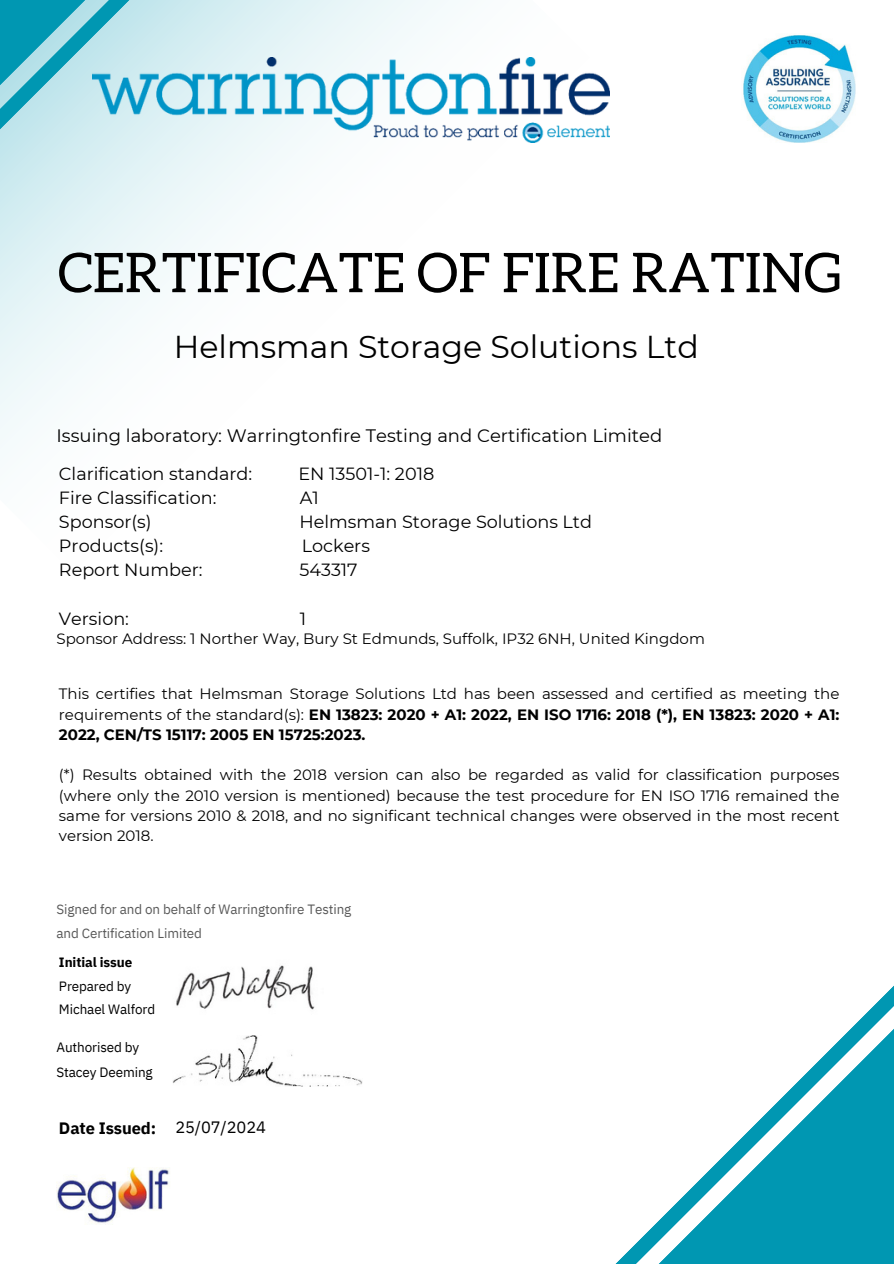
<style>
.page{position:relative;width:894px;height:1264px;background:#fff}
.page>*{position:absolute;margin:0;border:0;box-sizing:border-box;transform-origin:0 0}
.t1{font:54.75px "Aleo";color:#000}
.t2{font:31.65px "Montserrat";color:#000}
.t3{font:18px "Montserrat";color:#000}
.t4{font:17.55px "Montserrat";color:#000}
.t5{font:700 16.5px "IBM Plex Sans";letter-spacing:-.005em;color:#000}
.t6{font:16.5px "IBM Plex Sans";letter-spacing:-.005em;color:#000}
.t7{font:15px/20.2px "Montserrat";color:#000;text-align:justify}
.t8{font:13.5px/23.5px "IBM Plex Sans";letter-spacing:-.005em;color:#595959}
.t9{font:13.5px/23.5px "IBM Plex Sans";letter-spacing:-.01em;color:#000}
.s1{font-weight:700}
</style>
<div class="page">
<svg style="left:616px;top:986px;width:277px;height:277px"></svg>
<svg style="left:0;top:0;width:449px;height:449px"></svg>
<svg style="left:0;top:0;width:284px;height:270px"></svg>
<svg style="left:0;top:0;width:131px;height:111px;background:#63bfcf"></svg>
<img style="left:56px;top:1167px;width:114px;height:56px">
<img style="left:92px;top:57px;width:517px;height:86px">
<img style="left:173px;top:1035px;width:189px;height:51px">
<img style="left:176px;top:965px;width:139px;height:45px">
<img style="left:743px;top:35px;width:113px;height:108px">
<p class="t1" style="left:58px;top:248px;width:784px">CERTIFICATE OF FIRE RATING</p>
<p class="t2" style="left:174px;top:327px;width:526px">Helmsman Storage Solutions Ltd</p>
<p class="t3" style="left:56px;top:424px;width:607px">Issuing laboratory: Warringtonfire Testing and Certification Limited</p>
<p class="t4" style="left:59px;top:463px;width:195px">Clarification standard:</p>
<p class="t4" style="left:298px;top:463px;width:137px">EN 13501-1: 2018</p>
<p class="t4" style="left:59px;top:487px;width:159px">Fire Classification:</p>
<p class="t4" style="left:300px;top:487px;width:20px">A1</p>
<p class="t4" style="left:59px;top:511px;width:94px">Sponsor(s)</p>
<p class="t4" style="left:299px;top:511px;width:294px">Helmsman Storage Solutions Ltd</p>
<p class="t4" style="left:59px;top:535px;width:106px">Products(s):</p>
<p class="t4" style="left:301px;top:535px;width:70px">Lockers</p>
<p class="t4" style="left:59px;top:559px;width:145px">Report Number:</p>
<p class="t4" style="left:299px;top:559px;width:60px">543317</p>
<p class="t4" style="left:59px;top:607px;width:72px">Version:</p>
<p class="t4" style="left:300px;top:607px;width:8px">1</p>
<p class="t7" style="left:56px;top:628px;width:649px">Sponsor Address: 1 Norther Way, Bury St Edmunds, Suffolk, IP32 6NH, United Kingdom</p>
<h3 class="t7" style="left:59px;top:683px;width:781px">This certifies that Helmsman Storage Solutions Ltd has been assessed and certified as meeting the requirements of the standard(s): <span class="s1">EN 13823: 2020 + A1: 2022, EN ISO 1716: 2018 (*), EN 13823: 2020 + A1:<br>2022, CEN/TS 15117: 2005 EN 15725:2023.</span></h3>
<h4 class="t7" style="left:59px;top:764px;width:781px">(*) Results obtained with the 2018 version can also be regarded as valid for classification purposes (where only the 2010 version is mentioned) because the test procedure for EN ISO 1716 remained the same for versions 2010 &amp; 2018, and no significant technical changes were observed in the most recent version 2018.</h4>
<h5 class="t8" style="left:56px;top:897px;width:296px">Signed for and on behalf of Warringtonfire Testing and Certification Limited</h5>
<h5 class="t9" style="left:59px;top:950px;width:98px"><span class="s1">Initial issue<br></span>Prepared by<br>Michael Walford</h5>
<h5 class="t9" style="left:56px;top:1034px;width:98px;line-height:24.8px">Authorised by<br>Stacey Deeming</h5>
<h4 class="t5" style="left:59px;top:1116px;width:99px">Date Issued:</h4>
<h4 class="t6" style="left:175px;top:1116px;width:92px">25/07/2024</h4>
</div>
